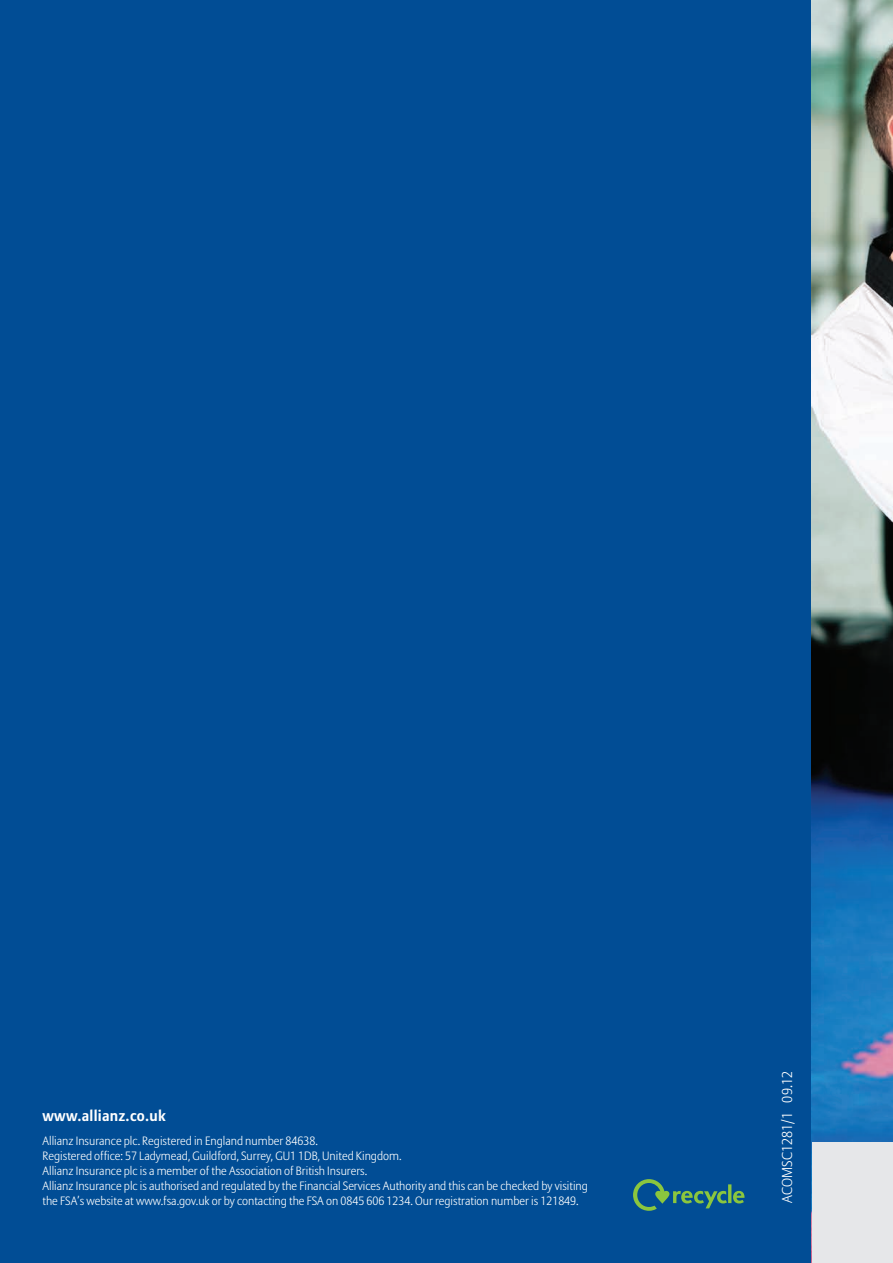
<style>
.page{position:relative;width:893px;height:1263px;background:#fff}
.page>*{position:absolute;margin:0;border:0;box-sizing:border-box;transform-origin:0 0}
.t1{font:700 15px "Allianz Sans";letter-spacing:.015em;color:#fff}
.t2{font:300 14.25px "Allianz Sans";color:#fff}
.t3{font:300 12px/15px "Allianz Sans";color:#fff}
</style>
<div class="page">
<div style="left:0;top:0;width:842px;height:1263px;background:#014d95"></div>
<img style="left:812px;top:0;width:81px;height:1142px">
<div style="left:812px;top:1142px;width:81px;height:121px;background:#e6e7e9"></div>
<svg style="left:633px;top:1179px;width:111px;height:32px"></svg>
<p class="t1" style="left:43px;top:1107px;width:124px">www.allianz.co.uk</p>
<p class="t3" style="left:43px;top:1134px;width:547px">Allianz Insurance plc. Registered in England number 84638.<br>Registered office: 57 Ladymead, Guildford, Surrey, GU1 1DB, United Kingdom.<br>Allianz Insurance plc is a member of the Association of British Insurers.<br>Allianz Insurance plc is authorised and regulated by the Financial Services Authority and this can be checked by visiting the FSA’s website at www.fsa.gov.uk or by contacting the FSA on 0845 606 1234. Our registration number is 121849.</p>
<p class="t2" style="left:778px;top:1203px;width:133px;rotate:-90deg">ACOMSC1281/1 09.12</p>
</div>
